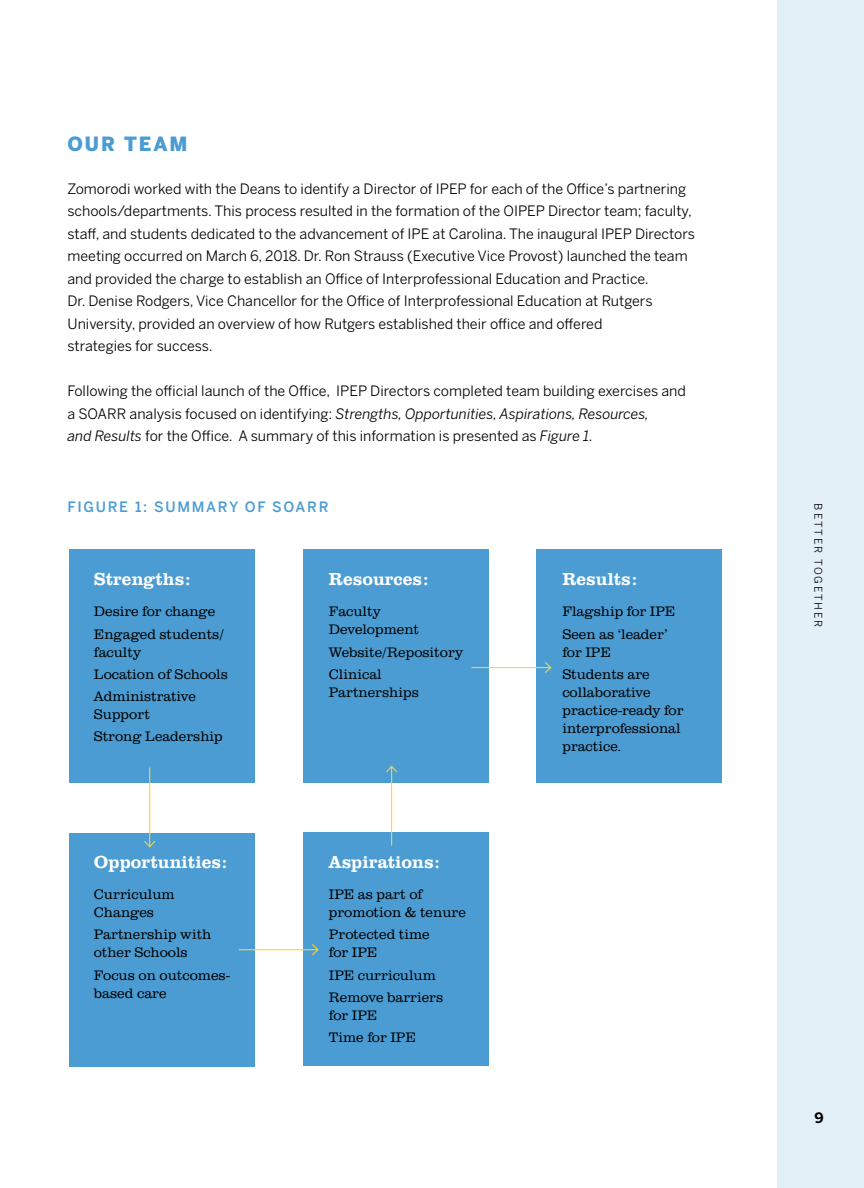
<style>
.page{position:relative;width:864px;height:1188px;background:#fff}
.page>*{position:absolute;margin:0;border:0;box-sizing:border-box;transform-origin:0 0}
.t1{font:900 19.5px "Benton Sans";letter-spacing:.1em;color:#4b9cd3}
.t2{font:500 18px "Clarendon URW";color:#fff}
.t3{font:14.25px/22.5px "Benton Sans";color:#000}
.t4{font:300 14.25px/22.4px "Clarendon URW";color:#000}
.t5{font:500 14.25px "Benton Sans";letter-spacing:.12em;color:#4b9cd3}
.t6{font:700 14.25px "Benton Sans";color:#000}
.t7{font:10.5px "Benton Sans";letter-spacing:.18em;color:#000}
.s1{font-style:italic}
</style>
<div class="page">
<div style="left:778px;top:0;width:86px;height:1188px;background:#e4f0f8"></div>
<div style="left:303px;top:549px;width:186px;height:234px;background:#4b9cd3"></div>
<div style="left:69px;top:549px;width:186px;height:234px;background:#4b9cd3"></div>
<div style="left:536px;top:549px;width:186px;height:234px;background:#4b9cd3"></div>
<div style="left:303px;top:832px;width:186px;height:234px;background:#4b9cd3"></div>
<div style="left:69px;top:833px;width:186px;height:234px;background:#4b9cd3"></div>
<hr style="left:239px;top:949px;width:79px;height:1px;background:#fed32f">
<svg style="left:311px;top:944px;width:8px;height:12px"></svg>
<hr style="left:391px;top:766px;width:1px;height:80px;background:#fed32f">
<svg style="left:386px;top:765px;width:11px;height:9px"></svg>
<hr style="left:149px;top:768px;width:1px;height:79px;background:#fed32f">
<svg style="left:144px;top:840px;width:12px;height:8px"></svg>
<hr style="left:472px;top:667px;width:79px;height:1px;background:#fed32f">
<svg style="left:544px;top:662px;width:8px;height:11px"></svg>
<h1 class="t1" style="left:68px;top:131px;width:122px">OUR TEAM</h1>
<p class="t3" style="left:68px;top:177px;width:629px">Zomorodi worked with the Deans to identify a Director of IPEP for each of the Office’s partnering schools/departments. This process resulted in the formation of the OIPEP Director team; faculty, staff, and students dedicated to the advancement of IPE at Carolina. The inaugural IPEP Directors meeting occurred on March 6, 2018. Dr. Ron Strauss (Executive Vice Provost) launched the team and provided the charge to establish an Office of Interprofessional Education and Practice.<br>Dr. Denise Rodgers, Vice Chancellor for the Office of Interprofessional Education at Rutgers University, provided an overview of how Rutgers established their office and offered<br>strategies for success.</p>
<p class="t3" style="left:68px;top:380px;width:620px">Following the official launch of the Office, IPEP Directors completed team building exercises and a SOARR analysis focused on identifying: <span class="s1">Strengths, Opportunities, Aspirations, Resources,<br>and Results</span> for the Office. A summary of this information is presented as <span class="s1">Figure 1.</span></p>
<p class="t5" style="left:68px;top:498px;width:263px">FIGURE 1: SUMMARY OF SOARR</p>
<p class="t2" style="left:94px;top:566px;width:98px">Strengths:</p>
<p class="t4" style="left:94px;top:600px;width:132px">Desire for change<br>Engaged students/</p>
<p class="t4" style="left:94px;top:640px;width:136px">faculty<br>Location of Schools<br>Administrative</p>
<p class="t4" style="left:94px;top:703px;width:130px">Support<br>Strong Leadership</p>
<p class="t2" style="left:94px;top:849px;width:135px">Opportunities:</p>
<p class="t4" style="left:94px;top:885px;width:82px;line-height:18px">Curriculum<br>Changes</p>
<p class="t4" style="left:94px;top:925px;width:119px;line-height:18px">Partnership with other Schools</p>
<p class="t4" style="left:94px;top:965px;width:137px;line-height:18px">Focus on outcomes&shy;based care</p>
<p class="t2" style="left:329px;top:566px;width:101px">Resources:</p>
<p class="t4" style="left:329px;top:602px;width:92px;line-height:18px">Faculty<br>Development</p>
<p class="t4" style="left:329px;top:640px;width:136px">Website/Repository<br>Clinical</p>
<p class="t4" style="left:329px;top:680px;width:91px">Partnerships</p>
<p class="t2" style="left:329px;top:849px;width:113px">Aspirations:</p>
<p class="t4" style="left:329px;top:885px;width:138px;line-height:18px">IPE as part of promotion &amp; tenure</p>
<p class="t4" style="left:329px;top:925px;width:102px;line-height:18px">Protected time for IPE</p>
<p class="t4" style="left:329px;top:963px;width:116px">IPE curriculum<br>Remove barriers</p>
<p class="t4" style="left:329px;top:1003px;width:88px">for IPE<br>Time for IPE</p>
<p class="t2" style="left:562px;top:566px;width:77px">Results:</p>
<p class="t4" style="left:562px;top:600px;width:115px">Flagship for IPE<br>Seen as ‘leader’</p>
<p class="t4" style="left:562px;top:640px;width:89px">for IPE<br>Students are</p>
<p class="t4" style="left:562px;top:682px;width:123px;line-height:18px">collaborative practice-ready for interprofessional practice.</p>
<p class="t7" style="left:824px;top:503px;width:125px;rotate:90deg">BETTER TOGETHER</p>
<p class="t6" style="left:815px;top:1108px;width:11px">9</p>
</div>
